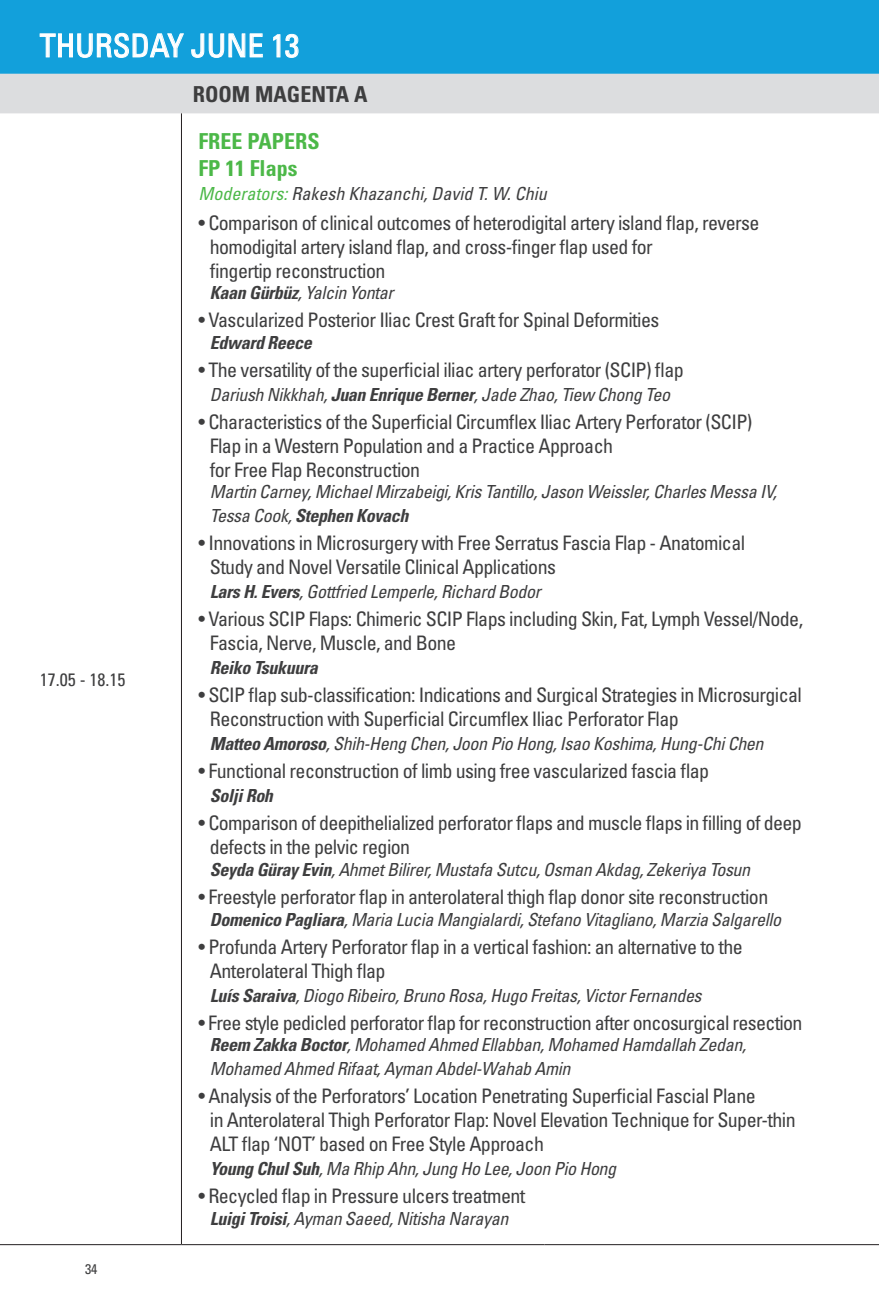
<style>
.page{position:relative;width:879px;height:1304px;background:#fff}
.page>*{position:absolute;margin:0;border:0;box-sizing:border-box;transform-origin:0 0}
.t1{font:condensed 32px "Univers LT Std";color:#fff}
.t2{font:700 condensed 22px/26.4px "Univers LT Std";color:#4cb848}
.t3{font:700 condensed 22px "Univers LT Std";color:#3e3e3f}
.t4{font:condensed 20px/24px "Univers LT Std";letter-spacing:-.03em;color:#3e3e3f}
.t5{font:italic condensed 18px/24px "Univers LT Std";letter-spacing:-.02em;color:#3e3e3f}
.t6{font:italic condensed 18px "Univers LT Std";color:#3e3e3f}
.t7{font:italic 700 condensed 18px "Univers LT Std";letter-spacing:-.02em;color:#3e3e3f}
.t8{font:condensed 18px "Univers LT Std";color:#3e3e3f}
.t9{font:condensed 14px "Univers LT Std";color:#3e3e3f}
.s1{color:#4cb848}
.s2{font-weight:700}
</style>
<div class="page">
<div style="left:0;top:0;width:879px;height:74px;background:#12a0db"></div>
<div style="left:0;top:74px;width:879px;height:39px;background:#dcdddf"></div>
<hr style="left:181px;top:113px;width:1px;height:1131px;background:#231f20">
<hr style="left:0;top:1244px;width:181px;height:1px;background:#231f20">
<hr style="left:181px;top:1244px;width:363px;height:1px;background:#231f20">
<hr style="left:544px;top:1244px;width:335px;height:1px;background:#231f20">
<svg style="left:40px;top:33px;width:144px;height:25px"></svg>
<svg style="left:191px;top:33px;width:72px;height:25px"></svg>
<svg style="left:273px;top:34px;width:25px;height:24px"></svg>
<h1 class="t1" style="left:40px;top:25px;width:261px">THURSDAY JUNE 13</h1>
<p class="t3" style="left:193px;top:80px;width:176px">ROOM MAGENTA A</p>
<p class="t8" style="left:40px;top:668px;width:87px">17.05 - 18.15</p>
<p class="t9" style="left:85px;top:1261px;width:14px">34</p>
<p class="t2" style="left:198px;top:128px;width:123px">FREE PAPERS<br>FP 11 Flaps</p>
<p class="t6" style="left:198px;top:182px;width:350px"><span class="s1">Moderators:</span> Rakesh Khazanchi, David T. W. Chiu</p>
<p class="t4" style="left:210px;top:210px;width:551px;text-indent:-11px">• Comparison of clinical outcomes of heterodigital artery island flap, reverse homodigital artery island flap, and cross-finger flap used for<br>fingertip reconstruction</p>
<p class="t5" style="left:210px;top:281px;width:185px"><span class="s2">Kaan Gürbüz</span>, Yalcin Yontar</p>
<p class="t4" style="left:198px;top:308px;width:462px">• Vascularized Posterior Iliac Crest Graft for Spinal Deformities</p>
<p class="t7" style="left:210px;top:331px;width:104px">Edward Reece</p>
<p class="t4" style="left:198px;top:357px;width:487px">• The versatility of the superficial iliac artery perforator (SCIP) flap</p>
<p class="t5" style="left:210px;top:382px;width:462px">Dariush Nikkhah, <span class="s2">Juan Enrique Berner</span>, Jade Zhao, Tiew Chong Teo</p>
<p class="t4" style="left:210px;top:409px;width:544px;text-indent:-11px">• Characteristics of the Superficial Circumflex Iliac Artery Perforator (SCIP)<br>Flap in a Western Population and a Practice Approach<br>for Free Flap Reconstruction</p>
<p class="t5" style="left:210px;top:480px;width:568px">Martin Carney, Michael Mirzabeigi, Kris Tantillo, Jason Weissler, Charles Messa IV,<br>Tessa Cook, <span class="s2">Stephen Kovach</span></p>
<p class="t4" style="left:210px;top:531px;width:537px;text-indent:-11px">• Innovations in Microsurgery with Free Serratus Fascia Flap - Anatomical<br>Study and Novel Versatile Clinical Applications</p>
<p class="t5" style="left:210px;top:580px;width:332px"><span class="s2">Lars H. Evers</span>, Gottfried Lemperle, Richard Bodor</p>
<p class="t4" style="left:210px;top:607px;width:595px;text-indent:-11px">• Various SCIP Flaps: Chimeric SCIP Flaps including Skin, Fat, Lymph Vessel/Node,<br>Fascia, Nerve, Muscle, and Bone</p>
<p class="t7" style="left:210px;top:657px;width:109px">Reiko Tsukuura</p>
<p class="t4" style="left:210px;top:683px;width:593px;text-indent:-11px">• SCIP flap sub-classification: Indications and Surgical Strategies in Microsurgical<br>Reconstruction with Superficial Circumflex Iliac Perforator Flap</p>
<p class="t5" style="left:210px;top:732px;width:555px"><span class="s2">Matteo Amoroso</span>, Shih-Heng Chen, Joon Pio Hong, Isao Koshima, Hung-Chi Chen</p>
<p class="t4" style="left:198px;top:759px;width:512px">• Functional reconstruction of limb using free vascularized fascia flap</p>
<p class="t7" style="left:210px;top:785px;width:65px">Solji Roh</p>
<p class="t4" style="left:210px;top:811px;width:593px;text-indent:-11px">• Comparison of deepithelialized perforator flaps and muscle flaps in filling of deep defects in the pelvic region</p>
<p class="t5" style="left:210px;top:857px;width:542px"><span class="s2">Seyda Güray Evin</span>, Ahmet Bilirer, Mustafa Sutcu, Osman Akdag, Zekeriya Tosun</p>
<p class="t4" style="left:198px;top:885px;width:571px">• Freestyle perforator flap in anterolateral thigh flap donor site reconstruction</p>
<p class="t5" style="left:210px;top:907px;width:573px"><span class="s2">Domenico Pagliara</span>, Maria Lucia Mangialardi, Stefano Vitagliano, Marzia Salgarello</p>
<p class="t4" style="left:210px;top:934px;width:534px;text-indent:-11px">• Profunda Artery Perforator flap in a vertical fashion: an alternative to the<br>Anterolateral Thigh flap</p>
<p class="t5" style="left:210px;top:983px;width:493px"><span class="s2">Luís Saraiva</span>, Diogo Ribeiro, Bruno Rosa, Hugo Freitas, Victor Fernandes</p>
<p class="t4" style="left:198px;top:1010px;width:605px">• Free style pedicled perforator flap for reconstruction after oncosurgical resection</p>
<p class="t5" style="left:210px;top:1033px;width:538px"><span class="s2">Reem Zakka Boctor</span>, Mohamed Ahmed Ellabban, Mohamed Hamdallah Zedan,<br>Mohamed Ahmed Rifaat, Ayman Abdel-Wahab Amin</p>
<p class="t4" style="left:210px;top:1084px;width:587px;text-indent:-11px">• Analysis of the Perforators’ Location Penetrating Superficial Fascial Plane<br>in Anterolateral Thigh Perforator Flap: Novel Elevation Technique for Super-thin<br>ALT flap ‘NOT’ based on Free Style Approach</p>
<p class="t5" style="left:210px;top:1157px;width:408px"><span class="s2">Young Chul Suh</span>, Ma Rhip Ahn, Jung Ho Lee, Joon Pio Hong</p>
<p class="t4" style="left:198px;top:1184px;width:328px">• Recycled flap in Pressure ulcers treatment</p>
<p class="t5" style="left:210px;top:1206px;width:300px"><span class="s2">Luigi Troisi</span>, Ayman Saeed, Nitisha Narayan</p>
</div>
